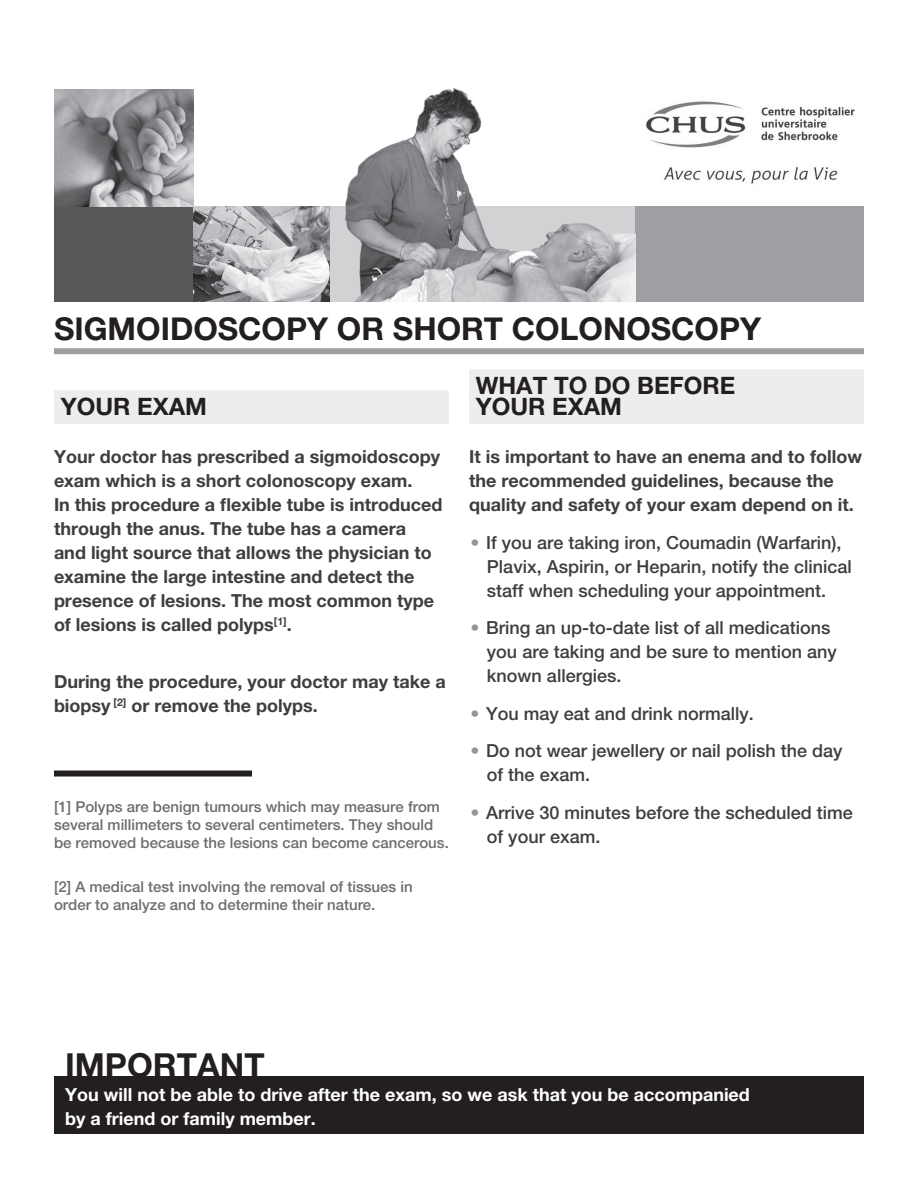
<style>
.page{position:relative;width:918px;height:1188px;background:#fff}
.page>*{position:absolute;margin:0;border:0;box-sizing:border-box;transform-origin:0 0}
.t1{font:700 33.15px "Helvetica Neue";color:#231f20}
.Titre_copy{font:700 31.5px "Helvetica Neue";color:#231f20}
.Sous_titre{font:700 24px "Helvetica Neue";color:#231f20}
.Texte_courant{font:700 18px/24px "Helvetica Neue";color:#3e3e3f}
.Point_form{font:500 18px/24px "Helvetica Neue";color:#3e3e3f}
.Texte_courant-2{font:700 18px/24px "Helvetica Neue";color:#fff}
.txt_explication{font:500 15px/18px "Helvetica Neue";color:#6c6d70}
.s1{font-weight:700;color:#939598}
</style>
<div class="page">
<div style="left:54px;top:206px;width:170px;height:95px;background:#57585a"></div>
<div style="left:636px;top:206px;width:228px;height:95px;background:#9d9fa2"></div>
<img style="left:646px;top:101px;width:209px;height:83px">
<img style="left:54px;top:90px;width:140px;height:116px">
<img style="left:194px;top:206px;width:136px;height:95px">
<div style="left:54px;top:390px;width:395px;height:34px;background:#ededee"></div>
<div style="left:469px;top:369px;width:395px;height:34px;background:#ededee"></div>
<div style="left:469px;top:390px;width:395px;height:34px;background:#ededee"></div>
<div style="left:54px;top:348px;width:810px;height:6px;background:#9d9fa2"></div>
<img style="left:331px;top:87px;width:305px;height:214px">
<div style="left:54px;top:1077px;width:810px;height:57px;background:#231f20"></div>
<div style="left:54px;top:771px;width:198px;height:6px;background:#231f20"></div>
<p class="Titre_copy" style="left:54px;top:309px;width:709px">SIGMOIDOSCOPY OR SHORT COLONOSCOPY</p>
<p class="Sous_titre" style="left:61px;top:392px;width:148px">YOUR EXAM</p>
<p class="Texte_courant" style="left:54px;top:444px;width:390px">Your doctor has prescribed a sigmoidoscopy exam which is a short colonoscopy exam.<br>In this procedure a flexible tube is introduced through the anus. The tube has a camera<br>and light source that allows the physician to examine the large intestine and detect the presence of lesions. The most common type of lesions is called polyps<sup>[1]</sup>.</p>
<p class="Texte_courant" style="left:54px;top:669px;width:393px">During the procedure, your doctor may take a biopsy <sup>[2]</sup> or remove the polyps.</p>
<p class="txt_explication" style="left:54px;top:797px;width:396px">[1] Polyps are benign tumours which may measure from several millimeters to several centimeters. They should be removed because the lesions can become cancerous.</p>
<p class="txt_explication" style="left:54px;top:878px;width:360px">[2] A medical test involving the removal of tissues in order to analyze and to determine their nature.</p>
<p class="Sous_titre" style="left:476px;top:371px;width:261px">WHAT TO DO BEFORE</p>
<p class="Sous_titre" style="left:476px;top:392px;width:148px">YOUR EXAM</p>
<p class="Texte_courant" style="left:469px;top:444px;width:394px">It is important to have an enema and to follow the recommended guidelines, because the quality and safety of your exam depend on it.</p>
<p class="Point_form" style="left:487px;top:530px;width:366px;text-indent:-16px"><span class="s1">•</span> If you are taking iron, Coumadin (Warfarin),<br>Plavix, Aspirin, or Heparin, notify the clinical staff when scheduling your appointment.</p>
<p class="Point_form" style="left:487px;top:616px;width:351px;text-indent:-16px"><span class="s1">•</span> Bring an up-to-date list of all medications you are taking and be sure to mention any known allergies.</p>
<p class="Point_form" style="left:471px;top:701px;width:285px"><span class="s1">•</span> You may eat and drink normally.</p>
<p class="Point_form" style="left:487px;top:739px;width:357px;text-indent:-16px"><span class="s1">•</span> Do not wear jewellery or nail polish the day of the exam.</p>
<p class="Point_form" style="left:487px;top:800px;width:367px;text-indent:-16px"><span class="s1">•</span> Arrive 30 minutes before the scheduled time of your exam.</p>
<p class="t1" style="left:65px;top:1044px;width:201px">IMPORTANT</p>
<p class="Texte_courant-2" style="left:65px;top:1082px;width:686px">You will not be able to drive after the exam, so we ask that you be accompanied by a friend or family member.</p>
</div>
